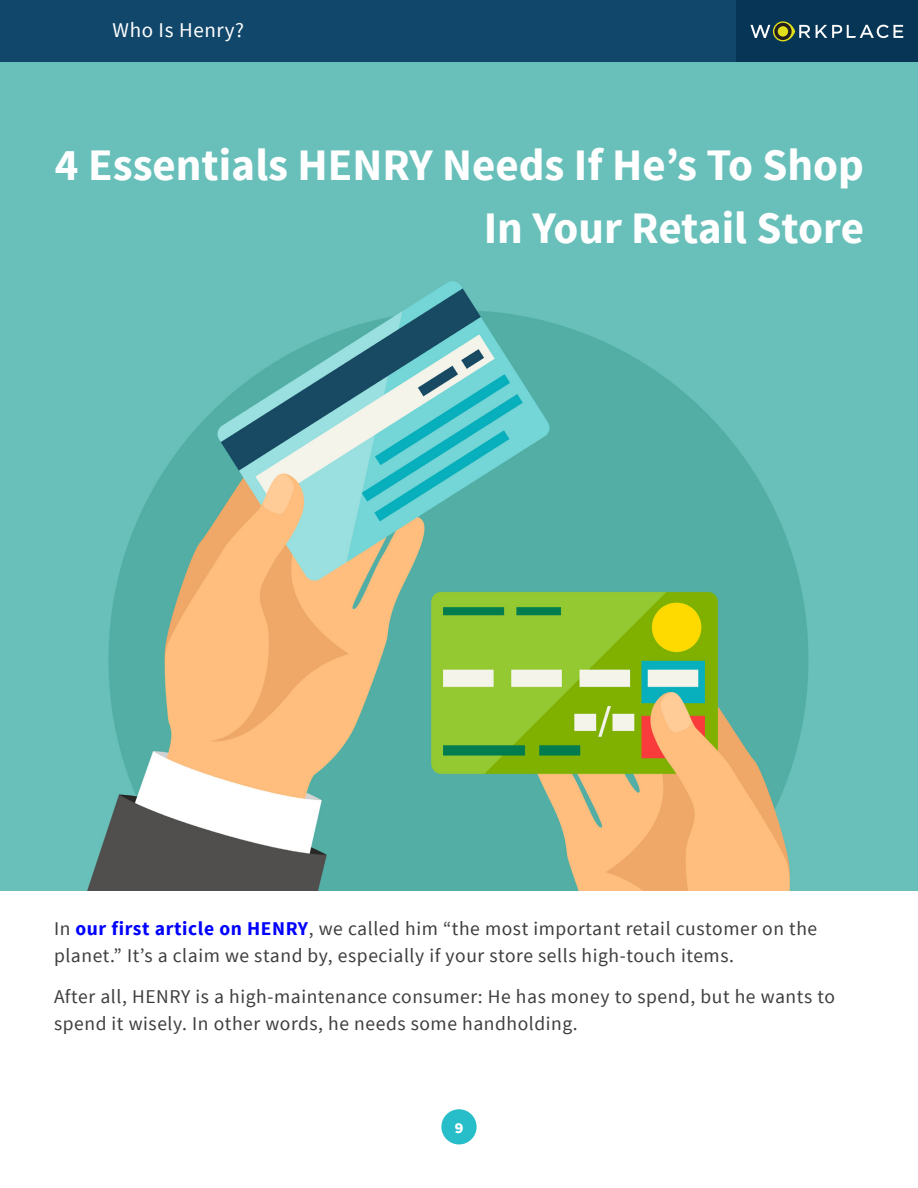
<style>
.page{position:relative;width:918px;height:1188px;background:#fff}
.page>*{position:absolute;margin:0;border:0;box-sizing:border-box;transform-origin:0 0}
.t1{font:700 45px/63px "Source Sans Pro";color:#fff;text-align:right}
.t2{font:21px "Source Sans Pro";letter-spacing:.03em;color:#fff}
.t3{font:19.5px/27px "Source Sans Pro";letter-spacing:.03em;color:#3e3e3f}
.t4{font:700 18px "Source Sans Pro";color:#fff}
.s1{font-weight:700;color:#00f}
</style>
<div class="page">
<div style="left:0;top:0;width:756px;height:62px;background:#12476c"></div>
<div style="left:737px;top:0;width:181px;height:62px;background:#073555"></div>
<div style="left:441px;top:1109px;width:36px;height:35px;background:#28bec9;border-radius:50%"></div>
<svg style="left:750px;top:21px;width:153px;height:21px"></svg>
<svg style="left:774px;top:23px;width:18px;height:17px"></svg>
<div style="left:778px;top:26px;width:10px;height:11px;background:#e1e01a;border-radius:50%"></div>
<img style="left:0;top:62px;width:918px;height:829px">
<p class="t2" style="left:113px;top:17px;width:133px">Who Is Henry?</p>
<p class="t1" style="left:55px;top:135px;width:811px">4 Essentials HENRY Needs If He’s To Shop<br>In Your Retail Store</p>
<p class="t3" style="left:54px;top:916px;width:765px">In <span class="s1">our first article on HENRY</span>, we called him “the most important retail customer on the planet.” It’s a claim we stand by, especially if your store sells high-touch items.</p>
<p class="t3" style="left:54px;top:983px;width:782px">After all, HENRY is a high-maintenance consumer: He has money to spend, but he wants to spend it wisely. In other words, he needs some handholding.</p>
<p class="t4" style="left:454px;top:1115px;width:11px">9</p>
</div>
